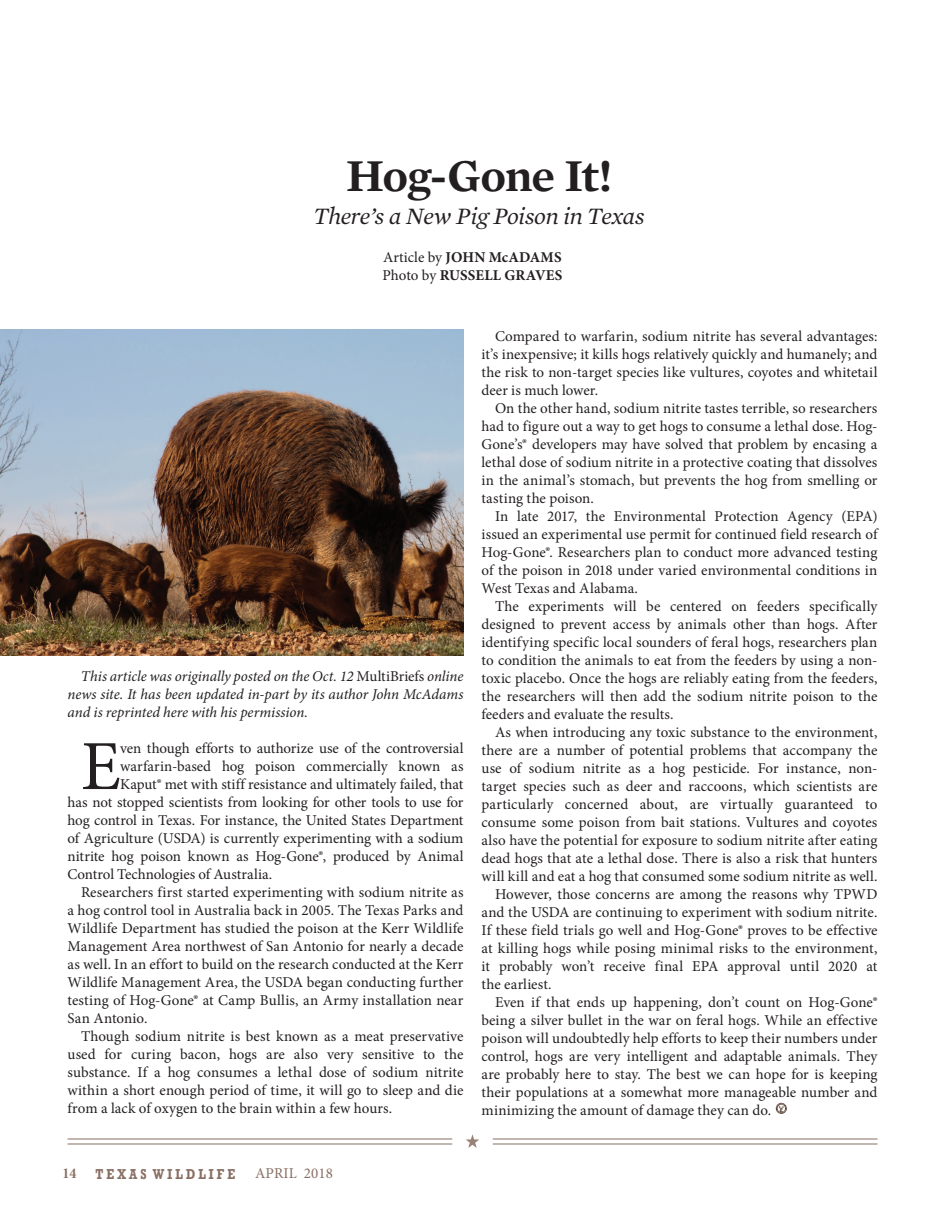
<style>
.page{position:relative;width:945px;height:1215px;background:#fff}
.page>*{position:absolute;margin:0;border:0;box-sizing:border-box;transform-origin:0 0}
.t1{font:70.35px "Minion Pro";color:#231f20}
.t2{font:600 46.5px "Mercury Text G1";letter-spacing:-.025em;color:#231f20}
.t3{font:italic 24px "Mercury Text G1";letter-spacing:-.015em;color:#231f20}
.t4{font:15px/18px "Minion Pro";color:#231f20;text-align:justify}
.t5{font:italic 15px/18px "Minion Pro";letter-spacing:-.005em;color:#231f20;text-align:justify}
.t6{font:700 15px/18px "Minion Pro";letter-spacing:.01em;color:#231f20}
.t7{font:15px "Minion Pro";letter-spacing:.01em;color:#886f63}
.t8{font:700 condensed 15px "Minion Pro";color:#886f63}
.t9{font:700 13.5px "Rockwell";letter-spacing:.29em;color:#886f63;scale:.8 1}
.s1{font-weight:400}
.s2{font-style:normal}
</style>
<div class="page">
<svg style="left:466px;top:1134px;width:13px;height:14px"></svg>
<hr style="left:493px;top:1138px;width:385px;height:2px;background:#886f63">
<hr style="left:493px;top:1143px;width:385px;height:2px;background:#886f63">
<hr style="left:68px;top:1138px;width:384px;height:2px;background:#886f63">
<hr style="left:68px;top:1143px;width:384px;height:2px;background:#886f63">
<svg style="left:776px;top:1103px;width:11px;height:11px"></svg>
<img style="left:0;top:330px;width:464px;height:326px">
<h2 class="t2" style="left:346px;top:147px;width:268px">Hog-Gone It!</h2>
<h3 class="t3" style="left:314px;top:202px;width:332px">There’s a New Pig Poison in Texas</h3>
<p class="t6" style="left:383px;top:248px;width:181px"><span class="s1">Article by</span> JOHN McADAMS<br><span class="s1">Photo by</span> RUSSELL GRAVES</p>
<p class="t5" style="left:67px;top:667px;width:397px;text-indent:14px">This article was originally posted on the Oct. 12 <span class="s2">MultiBriefs</span> online news site. It has been updated in-part by its author John McAdams and is reprinted here with his permission.</p>
<h1 class="t1" style="left:81px;top:719px;width:41px">E</h1>
<p class="t4" style="left:120px;top:739px;width:345px">ven though efforts to authorize use of the controversial</p>
<p class="t4" style="left:120px;top:757px;width:345px">warfarin-based hog poison commercially known as</p>
<p class="t4" style="left:120px;top:775px;width:345px">Kaput® met with stiff resistance and ultimately failed, that</p>
<p class="t4" style="left:68px;top:793px;width:397px">has not stopped scientists from looking for other tools to use for</p>
<p class="t4" style="left:68px;top:811px;width:397px">hog control in Texas. For instance, the United States Department</p>
<p class="t4" style="left:68px;top:829px;width:398px">of Agriculture (USDA) is currently experimenting with a sodium</p>
<p class="t4" style="left:68px;top:847px;width:398px">nitrite hog poison known as Hog-Gone®, produced by Animal</p>
<p class="t4" style="left:68px;top:865px;width:206px">Control Technologies of Australia.</p>
<p class="t4" style="left:81px;top:883px;width:384px">Researchers first started experimenting with sodium nitrite as</p>
<p class="t4" style="left:68px;top:901px;width:397px">a hog control tool in Australia back in 2005. The Texas Parks and</p>
<p class="t4" style="left:68px;top:919px;width:397px">Wildlife Department has studied the poison at the Kerr Wildlife</p>
<p class="t4" style="left:68px;top:937px;width:398px">Management Area northwest of San Antonio for nearly a decade</p>
<p class="t4" style="left:68px;top:955px;width:398px">as well. In an effort to build on the research conducted at the Kerr</p>
<p class="t4" style="left:68px;top:973px;width:398px">Wildlife Management Area, the USDA began conducting further</p>
<p class="t4" style="left:68px;top:991px;width:398px">testing of Hog-Gone® at Camp Bullis, an Army installation near</p>
<p class="t4" style="left:68px;top:1009px;width:81px">San Antonio.</p>
<p class="t4" style="left:81px;top:1027px;width:384px">Though sodium nitrite is best known as a meat preservative</p>
<p class="t4" style="left:68px;top:1045px;width:398px">used for curing bacon, hogs are also very sensitive to the</p>
<p class="t4" style="left:68px;top:1063px;width:397px">substance. If a hog consumes a lethal dose of sodium nitrite</p>
<p class="t4" style="left:68px;top:1081px;width:398px">within a short enough period of time, it will go to sleep and die</p>
<p class="t4" style="left:68px;top:1099px;width:326px">from a lack of oxygen to the brain within a few hours.</p>
<p class="t4" style="left:482px;top:327px;width:398px;text-indent:14px">Compared to warfarin, sodium nitrite has several advantages: it’s inexpensive; it kills hogs relatively quickly and humanely; and the risk to non-target species like vultures, coyotes and whitetail deer is much lower.</p>
<p class="t4" style="left:482px;top:399px;width:398px;text-indent:14px">On the other hand, sodium nitrite tastes terrible, so researchers had to figure out a way to get hogs to consume a lethal dose. Hog-Gone’s® developers may have solved that problem by encasing a lethal dose of sodium nitrite in a protective coating that dissolves in the animal’s stomach, but prevents the hog from smelling or tasting the poison.</p>
<p class="t4" style="left:482px;top:507px;width:398px;text-indent:14px">In late 2017, the Environmental Protection Agency (EPA) issued an experimental use permit for continued field research of Hog-Gone®. Researchers plan to conduct more advanced testing of the poison in 2018 under varied environmental conditions in West Texas and Alabama.</p>
<p class="t4" style="left:482px;top:597px;width:398px;text-indent:14px">The experiments will be centered on feeders specifically designed to prevent access by animals other than hogs. After identifying specific local sounders of feral hogs, researchers plan to condition the animals to eat from the feeders by using a non&shy;toxic placebo. Once the hogs are reliably eating from the feeders, the researchers will then add the sodium nitrite poison to the feeders and evaluate the results.</p>
<p class="t4" style="left:495px;top:723px;width:384px">As when introducing any toxic substance to the environment,</p>
<p class="t4" style="left:482px;top:741px;width:398px">there are a number of potential problems that accompany the</p>
<p class="t4" style="left:482px;top:759px;width:398px">use of sodium nitrite as a hog pesticide. For instance, non-</p>
<p class="t4" style="left:482px;top:777px;width:397px">target species such as deer and raccoons, which scientists are</p>
<p class="t4" style="left:482px;top:795px;width:397px">particularly concerned about, are virtually guaranteed to</p>
<p class="t4" style="left:482px;top:813px;width:398px">consume some poison from bait stations. Vultures and coyotes</p>
<p class="t4" style="left:482px;top:831px;width:397px">also have the potential for exposure to sodium nitrite after eating</p>
<p class="t4" style="left:482px;top:849px;width:397px">dead hogs that ate a lethal dose. There is also a risk that hunters</p>
<p class="t4" style="left:482px;top:867px;width:398px">will kill and eat a hog that consumed some sodium nitrite as well.</p>
<p class="t4" style="left:495px;top:885px;width:384px">However, those concerns are among the reasons why TPWD</p>
<p class="t4" style="left:482px;top:903px;width:398px">and the USDA are continuing to experiment with sodium nitrite.</p>
<p class="t4" style="left:482px;top:921px;width:398px">If these field trials go well and Hog-Gone® proves to be effective</p>
<p class="t4" style="left:482px;top:939px;width:398px">at killing hogs while posing minimal risks to the environment,</p>
<p class="t4" style="left:482px;top:957px;width:397px">it probably won’t receive final EPA approval until 2020 at</p>
<p class="t4" style="left:482px;top:975px;width:72px">the earliest.</p>
<p class="t4" style="left:495px;top:993px;width:384px">Even if that ends up happening, don’t count on Hog-Gone®</p>
<p class="t4" style="left:482px;top:1011px;width:397px">being a silver bullet in the war on feral hogs. While an effective</p>
<p class="t4" style="left:482px;top:1029px;width:397px">poison will undoubtedly help efforts to keep their numbers under</p>
<p class="t4" style="left:482px;top:1047px;width:398px">control, hogs are very intelligent and adaptable animals. They</p>
<p class="t4" style="left:482px;top:1065px;width:398px">are probably here to stay. The best we can hope for is keeping</p>
<p class="t4" style="left:482px;top:1083px;width:398px">their populations at a somewhat more manageable number and</p>
<p class="t4" style="left:482px;top:1101px;width:291px">minimizing the amount of damage they can do.</p>
<p class="t8" style="left:63px;top:1163px;width:15px">14</p>
<p class="t9" style="left:96px;top:1165px;width:176px">TEXAS WILDLIFE</p>
<p class="t7" style="left:255px;top:1163px;width:80px">APRIL 2018</p>
</div>
